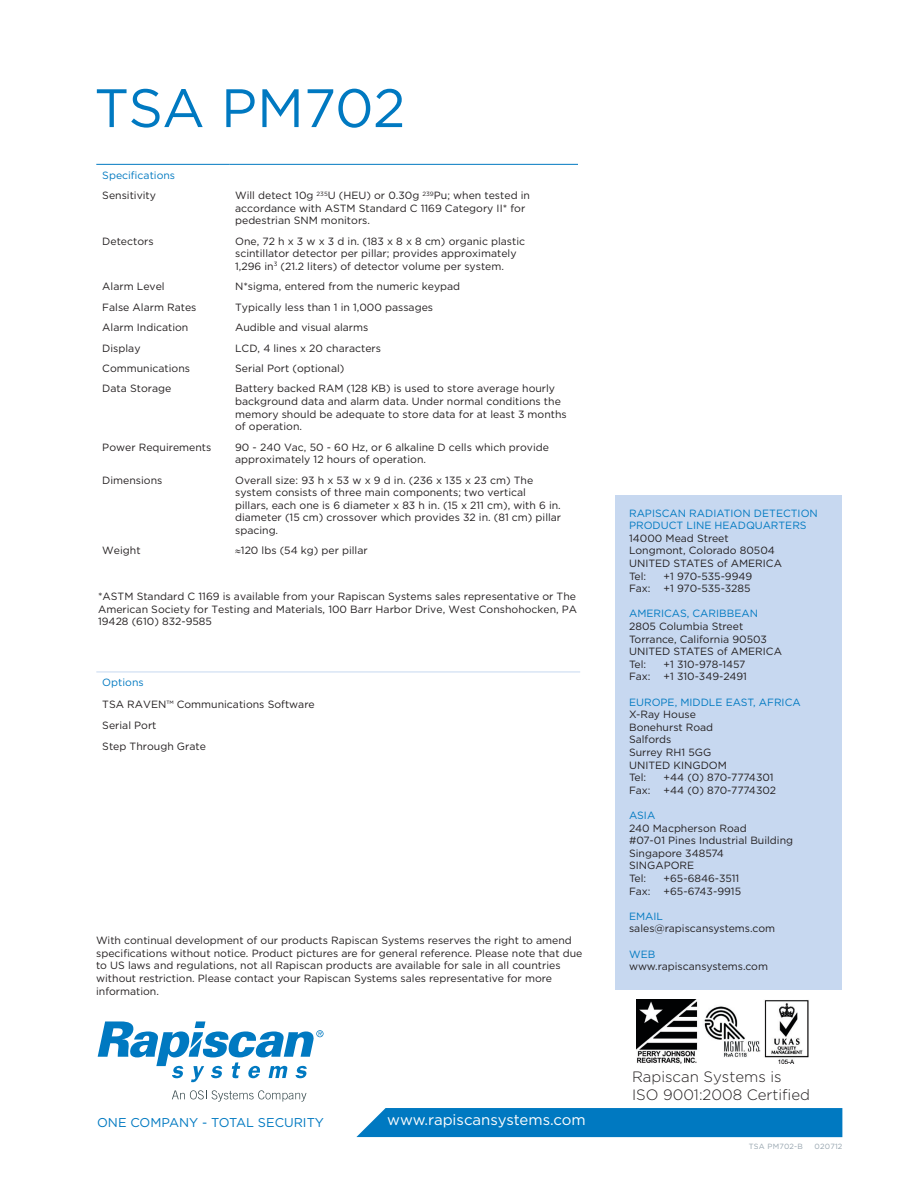
<style>
.page{position:relative;width:918px;height:1188px;background:#fff}
.page>*{position:absolute;margin:0;border:0;box-sizing:border-box;transform-origin:0 0}
.t1{font:54px "Gotham";letter-spacing:-.015em;color:#0079c1}
.Specifications{font:300 15px/18px "Gotham";color:#231f20}
.t2{font:15px "Gotham";color:#fff}
.t3{font:12.75px "Gotham";color:#0079c1}
.Specifications-2{font:10.5px/12.6px "Gotham";color:#231f20}
.Address_Bar{font:10.5px "Gotham";color:#231f20}
.Disclaimer{font:10.5px/12.6px "Gotham";color:#231f20}
.Address_Bar_Header{font:10.5px/12.6px "Gotham";color:#0079c1}
.Specifications_Heade{font:10.5px "Gotham";color:#0079c1}
.Address_Bar-2{font:10.5px "Gotham";color:#0079c1}
.Specifications-3{font:7.5px "Gotham";letter-spacing:.025em;color:#95a3ad}
</style>
<div class="page">
<div style="left:357px;top:1108px;width:485px;height:29px;background:#0079c1"></div>
<svg style="left:98px;top:1021px;width:226px;height:61px"></svg>
<svg style="left:172px;top:1090px;width:134px;height:12px"></svg>
<img style="left:637px;top:1000px;width:172px;height:63px">
<div style="left:616px;top:495px;width:226px;height:495px;background:#c7d8f0"></div>
<hr style="left:96px;top:672px;width:484px;height:1px;background:#c7d8f0">
<hr style="left:96px;top:164px;width:133px;height:1px;background:#0079c1">
<hr style="left:229px;top:164px;width:349px;height:1px;background:#0079c1">
<p class="t1" style="left:94px;top:73px;width:313px">TSA PM702</p>
<p class="Specifications_Heade" style="left:102px;top:168px;width:74px">Specifications</p>
<p class="Specifications-2" style="left:102px;top:189px;width:55px">Sensitivity</p>
<p class="Specifications-2" style="left:235px;top:189px;width:296px">Will detect 10g <sup>235</sup>U (HEU) or 0.30g <sup>239</sup>Pu; when tested in accordance with ASTM Standard C 1169 Category II* for pedestrian SNM monitors.</p>
<p class="Specifications-2" style="left:102px;top:235px;width:53px">Detectors</p>
<p class="Specifications-2" style="left:235px;top:235px;width:292px">One, 72 h x 3 w x 3 d in. (183 x 8 x 8 cm) organic plastic scintillator detector per pillar; provides approximately</p>
<p class="Specifications-2" style="left:235px;top:260px;width:270px">1,296 in<sup>3</sup> (21.2 liters) of detector volume per system.</p>
<p class="Specifications-2" style="left:102px;top:280px;width:64px">Alarm Level</p>
<p class="Specifications-2" style="left:235px;top:280px;width:227px">N*sigma, entered from the numeric keypad</p>
<p class="Specifications-2" style="left:102px;top:301px;width:96px">False Alarm Rates</p>
<p class="Specifications-2" style="left:235px;top:301px;width:199px">Typically less than 1 in 1,000 passages</p>
<p class="Specifications-2" style="left:102px;top:321px;width:88px">Alarm Indication</p>
<p class="Specifications-2" style="left:235px;top:321px;width:135px">Audible and visual alarms</p>
<p class="Specifications-2" style="left:102px;top:341px;width:40px">Display</p>
<p class="Specifications-2" style="left:235px;top:341px;width:147px">LCD, 4 lines x 20 characters</p>
<p class="Specifications-2" style="left:102px;top:362px;width:89px">Communications</p>
<p class="Specifications-2" style="left:235px;top:362px;width:111px">Serial Port (optional)</p>
<p class="Specifications-2" style="left:102px;top:382px;width:71px">Data Storage</p>
<p class="Specifications-2" style="left:235px;top:382px;width:333px">Battery backed RAM (128 KB) is used to store average hourly background data and alarm data. Under normal conditions the memory should be adequate to store data for at least 3 months of operation.</p>
<p class="Specifications-2" style="left:102px;top:440px;width:111px">Power Requirements</p>
<p class="Specifications-2" style="left:235px;top:440px;width:315px">90 - 240 Vac, 50 - 60 Hz, or 6 alkaline D cells which provide approximately 12 hours of operation.</p>
<p class="Specifications-2" style="left:102px;top:473px;width:62px">Dimensions</p>
<p class="Specifications-2" style="left:235px;top:473px;width:328px">Overall size: 93 h x 53 w x 9 d in. (236 x 135 x 23 cm) The system consists of three main components; two vertical pillars, each one is 6 diameter x 83 h in. (15 x 211 cm), with 6 in. diameter (15 cm) crossover which provides 32 in. (81 cm) pillar spacing.</p>
<p class="Specifications-2" style="left:102px;top:544px;width:40px">Weight</p>
<p class="Specifications-2" style="left:235px;top:544px;width:134px">≈120 lbs (54 kg) per pillar</p>
<p class="Specifications-2" style="left:98px;top:590px;width:481px;text-align:justify">*ASTM Standard C 1169 is available from your Rapiscan Systems sales representative or The American Society for Testing and Materials, 100 Barr Harbor Drive, West Conshohocken, PA 19428 (610) 832-9585</p>
<p class="Specifications_Heade" style="left:102px;top:676px;width:43px">Options</p>
<p class="Specifications-2" style="left:102px;top:697px;width:214px">TSA RAVEN™ Communications Software</p>
<p class="Specifications-2" style="left:102px;top:719px;width:56px">Serial Port</p>
<p class="Specifications-2" style="left:102px;top:739px;width:105px">Step Through Grate</p>
<p class="Disclaimer" style="left:96px;top:934px;width:488px">With continual development of our products Rapiscan Systems reserves the right to amend specifications without notice. Product pictures are for general reference. Please note that due to US laws and regulations, not all Rapiscan products are available for sale in all countries without restriction. Please contact your Rapiscan Systems sales representative for more information.</p>
<p class="t3" style="left:97px;top:1115px;width:228px">ONE COMPANY - TOTAL SECURITY</p>
<p class="t2" style="left:387px;top:1110px;width:200px">www.rapiscansystems.com</p>
<p class="Address_Bar_Header" style="left:629px;top:506px;width:190px">RAPISCAN RADIATION DETECTION<br>PRODUCT LINE HEADQUARTERS</p>
<p class="Address_Bar" style="left:629px;top:531px;width:101px">14000 Mead Street</p>
<p class="Address_Bar" style="left:629px;top:544px;width:147px">Longmont, Colorado 80504</p>
<p class="Address_Bar" style="left:629px;top:557px;width:154px">UNITED STATES of AMERICA</p>
<p class="Address_Bar" style="left:629px;top:569px;width:19px">Tel:</p>
<p class="Address_Bar" style="left:664px;top:569px;width:90px">+1 970-535-9949</p>
<p class="Address_Bar" style="left:629px;top:582px;width:123px">Fax: +1 970-535-3285</p>
<p class="Address_Bar_Header" style="left:629px;top:607px;width:130px">AMERICAS, CARIBBEAN</p>
<p class="Address_Bar" style="left:629px;top:620px;width:116px">2805 Columbia Street</p>
<p class="Address_Bar" style="left:629px;top:632px;width:139px">Torrance, California 90503</p>
<p class="Address_Bar" style="left:629px;top:645px;width:154px">UNITED STATES of AMERICA</p>
<p class="Address_Bar" style="left:629px;top:657px;width:19px">Tel:</p>
<p class="Address_Bar" style="left:664px;top:657px;width:83px">+1 310-978-1457</p>
<p class="Address_Bar" style="left:629px;top:670px;width:119px">Fax: +1 310-349-2491</p>
<p class="Address_Bar_Header" style="left:629px;top:695px;width:173px">EUROPE, MIDDLE EAST, AFRICA</p>
<p class="Address_Bar" style="left:629px;top:708px;width:68px">X-Ray House</p>
<p class="Address_Bar" style="left:629px;top:720px;width:86px">Bonehurst Road</p>
<p class="Address_Bar" style="left:629px;top:733px;width:44px">Salfords</p>
<p class="Address_Bar" style="left:629px;top:746px;width:84px">Surrey RH1 5GG</p>
<p class="Address_Bar" style="left:629px;top:758px;width:99px">UNITED KINGDOM</p>
<p class="Address_Bar" style="left:629px;top:771px;width:19px">Tel:</p>
<p class="Address_Bar" style="left:664px;top:771px;width:112px">+44 (0) 870-7774301</p>
<p class="Address_Bar" style="left:629px;top:783px;width:149px">Fax: +44 (0) 870-7774302</p>
<p class="Address_Bar_Header" style="left:629px;top:809px;width:28px">ASIA</p>
<p class="Address_Bar" style="left:629px;top:821px;width:119px">240 Macpherson Road</p>
<p class="Address_Bar" style="left:629px;top:834px;width:166px">#07-01 Pines Industrial Building</p>
<p class="Address_Bar" style="left:629px;top:846px;width:96px">Singapore 348574</p>
<p class="Address_Bar" style="left:629px;top:859px;width:67px">SINGAPORE</p>
<p class="Address_Bar" style="left:629px;top:872px;width:19px">Tel:</p>
<p class="Address_Bar" style="left:664px;top:872px;width:77px">+65-6846-3511</p>
<p class="Address_Bar" style="left:629px;top:884px;width:114px">Fax: +65-6743-9915</p>
<p class="Address_Bar_Header" style="left:629px;top:910px;width:35px">EMAIL</p>
<p class="Address_Bar" style="left:629px;top:922px;width:148px">sales@rapiscansystems.com</p>
<p class="Address_Bar-2" style="left:629px;top:947px;width:28px">WEB</p>
<p class="Address_Bar" style="left:629px;top:960px;width:140px">www.rapiscansystems.com</p>
<p class="Specifications" style="left:632px;top:1068px;width:180px">Rapiscan Systems is<br>ISO 9001:2008 Certified</p>
<p class="Specifications-3" style="left:749px;top:1141px;width:56px">TSA PM702-B</p>
<p class="Specifications-3" style="left:815px;top:1141px;width:29px">020712</p>
</div>
